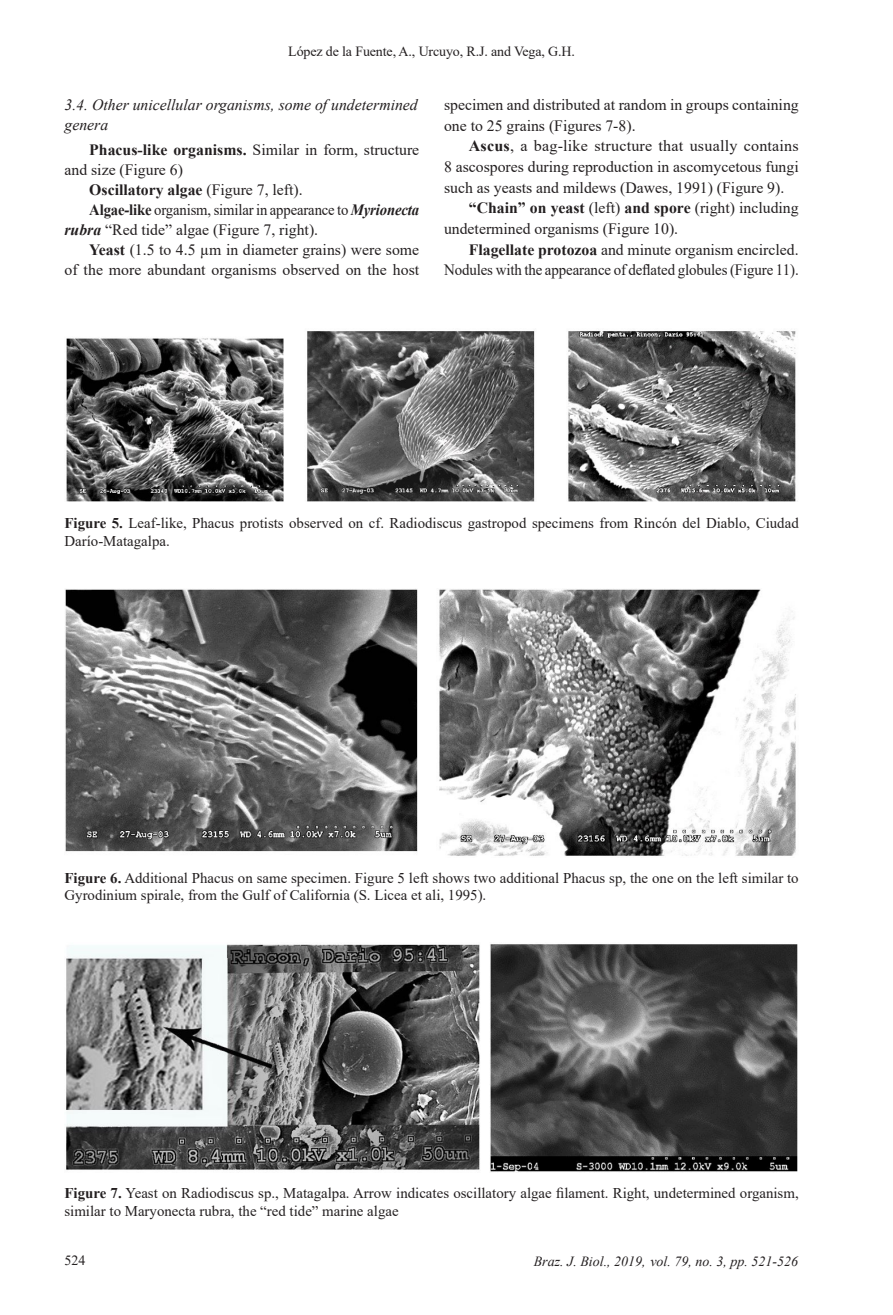
<style>
.page{position:relative;width:893px;height:1315px;background:#fff}
.page>*{position:absolute;margin:0;border:0;box-sizing:border-box;transform-origin:0 0}
.Paragraph{font:15.75px/20.7px "Times New Roman";color:#231f20}
.Paragraph-2{font:15.75px/20.1px "Times New Roman";color:#231f20;scale:.93 1}
.Heading2{font:italic 15.75px/19.8px "Times New Roman";color:#231f20}
.Paragraph-3{font:700 15.75px "Times New Roman";color:#231f20}
.FigureCaption{font:14.88px/17.8px "Times New Roman";color:#231f20}
.t1{font:14px "Times New Roman";letter-spacing:-.01em;color:#231f20}
.t2{font:italic 14px "Times New Roman";color:#231f20}
.s1{font-weight:700}
.s2{font-weight:400}
.s3{font-weight:700;font-style:italic}
</style>
<div class="page">
<img style="left:66px;top:331px;width:730px;height:171px">
<img style="left:65px;top:589px;width:731px;height:267px">
<img style="left:66px;top:944px;width:732px;height:228px">
<p class="t1" style="left:288px;top:42px;width:288px">López de la Fuente, A., Urcuyo, R.J. and Vega, G.H.</p>
<p class="Heading2" style="left:64px;top:95px;width:355px">3.4. Other unicellular organisms, some of undetermined genera</p>
<p class="Paragraph" style="left:64px;top:139px;width:356px;line-height:20.1px;text-indent:25px"><span class="s1">Phacus-like organisms.</span> Similar in form, structure and size (Figure 6)</p>
<p class="Paragraph-3" style="left:89px;top:178px;width:215px">Oscillatory algae <span class="s2">(Figure 7, left).</span></p>
<p class="Paragraph-2" style="left:64px;top:199px;width:383px;text-indent:25px"><span class="s1">Algae</span><span class="s3">-</span><span class="s1">like</span> organism, similar in appearance to <span class="s3">Myrionecta rubra</span> “Red tide” algae (Figure 7, right).</p>
<p class="Paragraph" style="left:64px;top:239px;width:356px;line-height:20.1px;text-align:right"><span class="s1">Yeast</span> (1.5 to 4.5 µm in diameter grains) were some<br>of the more abundant organisms observed on the host</p>
<p class="Paragraph" style="left:444px;top:94px;width:356px">specimen and distributed at random in groups containing one to 25 grains (Figures 7-8).</p>
<p class="Paragraph" style="left:444px;top:135px;width:356px;text-align:justify;text-indent:25px"><span class="s1">Ascus</span>, a bag-like structure that usually contains 8 ascospores during reproduction in ascomycetous fungi such as yeasts and mildews (Dawes, 1991) (Figure 9).</p>
<p class="Paragraph" style="left:444px;top:197px;width:356px;text-indent:25px"><span class="s1">“Chain” on yeast</span> (left) <span class="s1">and spore</span> (right) including undetermined organisms (Figure 10).</p>
<p class="Paragraph" style="left:444px;top:239px;width:356px;text-align:right"><span class="s1">Flagellate protozoa</span> and minute organism encircled.<br>Nodules with the appearance of deflated globules (Figure 11).</p>
<p class="FigureCaption" style="left:64px;top:514px;width:736px"><span class="s1">Figure 5.</span> Leaf-like, Phacus protists observed on cf. Radiodiscus gastropod specimens from Rincón del Diablo, Ciudad<br>Darío-Matagalpa.</p>
<p class="FigureCaption" style="left:64px;top:868px;width:736px"><span class="s1">Figure 6.</span> Additional Phacus on same specimen. Figure 5 left shows two additional Phacus sp, the one on the left similar to<br>Gyrodinium spirale, from the Gulf of California (S. Licea et ali, 1995).</p>
<p class="FigureCaption" style="left:64px;top:1183px;width:736px"><span class="s1">Figure 7.</span> Yeast on Radiodiscus sp., Matagalpa. Arrow indicates oscillatory algae filament. Right, undetermined organism, similar to Maryonecta rubra, the “red tide” marine algae</p>
<p class="t2" style="left:534px;top:1251px;width:266px">Braz. J. Biol., 2019, vol. 79, no. 3, pp. 521-526</p>
</div>
